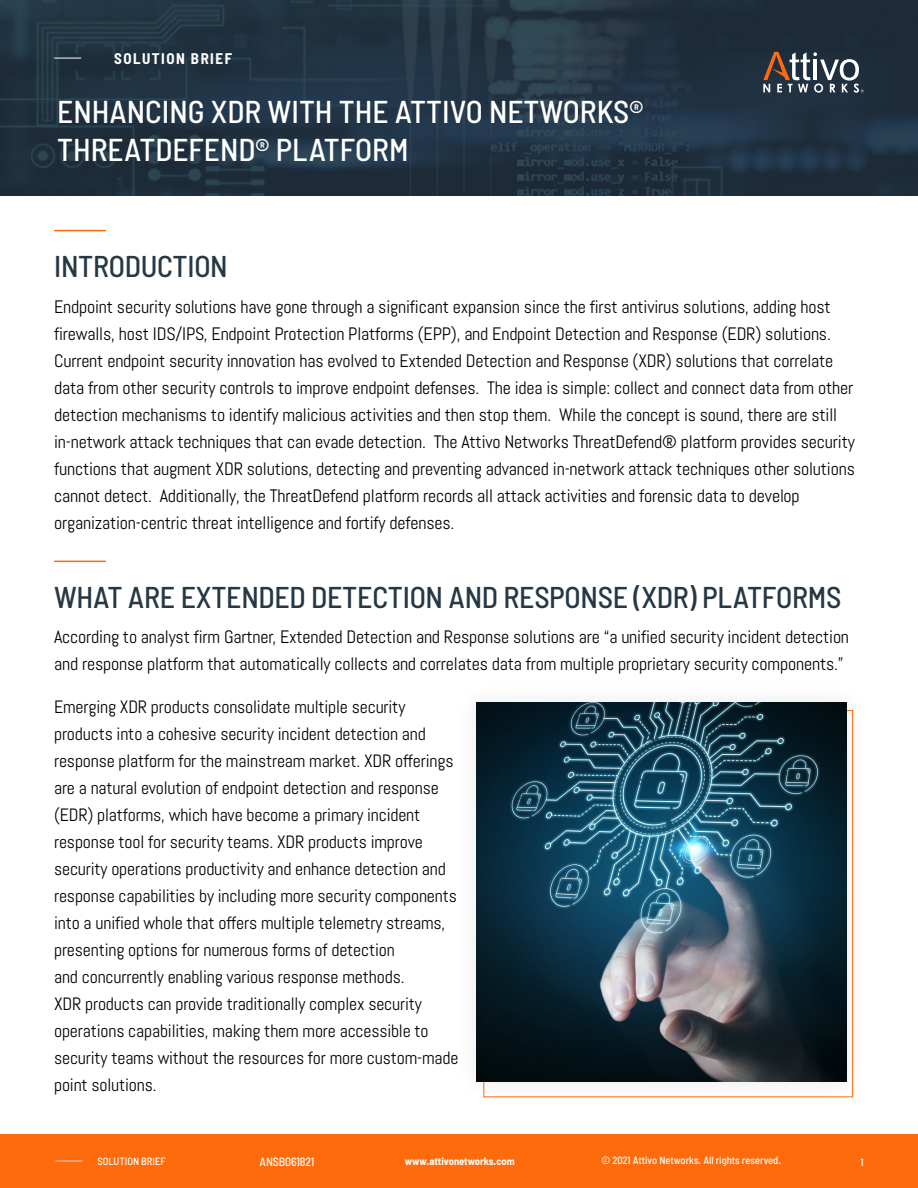
<style>
.page{position:relative;width:918px;height:1188px;background:#fff}
.page>*{position:absolute;margin:0;border:0;box-sizing:border-box;transform-origin:0 0}
.t1{font:500 semi-condensed 31.5px/37.8px "Barlow";color:#fff}
.Section_Title_Width{font:500 semi-condensed 30px "Barlow";letter-spacing:-.01em;color:#263844}
.Section_Title_Width-2{font:18px/27px "Abel";letter-spacing:-.01em;color:#000}
.Body_Content{font:18px/27px "Abel";letter-spacing:-.01em;color:#000}
.Body_Content-2{font:17.85px/27px "Abel";letter-spacing:-.01em;color:#000}
.t2{font:700 semi-condensed 15px "Barlow";letter-spacing:.1em;color:#fff}
.t3{font:500 semi-condensed 12px "Barlow";letter-spacing:-.01em;color:#fff}
.t4{font:500 semi-condensed 10.5px "Barlow";color:#fff}
.t5{font:700 semi-condensed 10.5px "Barlow";color:#fff}
</style>
<div class="page">
<div style="left:0;top:1134px;width:918px;height:54px;background:#fd6b0d"></div>
<svg style="left:55px;top:1161px;width:27px;height:1px"></svg>
<img style="left:0;top:0;width:918px;height:196px">
<svg style="left:763px;top:52px;width:101px;height:41px"></svg>
<svg style="left:54px;top:58px;width:27px;height:1px"></svg>
<hr style="left:54px;top:230px;width:52px;height:1px;background:#fd6b0d">
<hr style="left:54px;top:561px;width:52px;height:1px;background:#fd6b0d">
<img style="left:476px;top:702px;width:370px;height:380px">
<p class="t2" style="left:114px;top:50px;width:119px">SOLUTION BRIEF</p>
<p class="t1" style="left:57px;top:92px;width:588px">ENHANCING XDR WITH THE ATTIVO NETWORKS®<br>THREATDEFEND® PLATFORM</p>
<p class="Section_Title_Width" style="left:54px;top:248px;width:175px">INTRODUCTION</p>
<p class="Section_Title_Width-2" style="left:54px;top:294px;width:802px">Endpoint security solutions have gone through a significant expansion since the first antivirus solutions, adding host firewalls, host IDS/IPS, Endpoint Protection Platforms (EPP), and Endpoint Detection and Response (EDR) solutions.<br>Current endpoint security innovation has evolved to Extended Detection and Response (XDR) solutions that correlate data from other security controls to improve endpoint defenses. The idea is simple: collect and connect data from other detection mechanisms to identify malicious activities and then stop them. While the concept is sound, there are still in-network attack techniques that can evade detection. The Attivo Networks ThreatDefend® platform provides security functions that augment XDR solutions, detecting and preventing advanced in-network attack techniques other solutions cannot detect. Additionally, the ThreatDefend platform records all attack activities and forensic data to develop organization-centric threat intelligence and fortify defenses.</p>
<p class="Section_Title_Width" style="left:54px;top:579px;width:789px">WHAT ARE EXTENDED DETECTION AND RESPONSE (XDR) PLATFORMS</p>
<p class="Body_Content" style="left:54px;top:624px;width:797px">According to analyst firm Gartner, Extended Detection and Response solutions are “a unified security incident detection and response platform that automatically collects and correlates data from multiple proprietary security components.”</p>
<p class="Body_Content-2" style="left:54px;top:694px;width:406px">Emerging XDR products consolidate multiple security products into a cohesive security incident detection and response platform for the mainstream market. XDR offerings are a natural evolution of endpoint detection and response (EDR) platforms, which have become a primary incident response tool for security teams. XDR products improve security operations productivity and enhance detection and response capabilities by including more security components into a unified whole that offers multiple telemetry streams, presenting options for numerous forms of detection<br>and concurrently enabling various response methods.<br>XDR products can provide traditionally complex security operations capabilities, making them more accessible to security teams without the resources for more custom-made point solutions.</p>
<p class="t4" style="left:97px;top:1155px;width:70px">SOLUTION BRIEF</p>
<p class="t3" style="left:260px;top:1154px;width:56px">ANSB061821</p>
<p class="t5" style="left:405px;top:1155px;width:111px">www.attivonetworks.com</p>
<p class="t4" style="left:602px;top:1154px;width:181px">© 2021 Attivo Networks. All rights reserved.</p>
<p class="t4" style="left:861px;top:1155px;width:5px">1</p>
</div>
